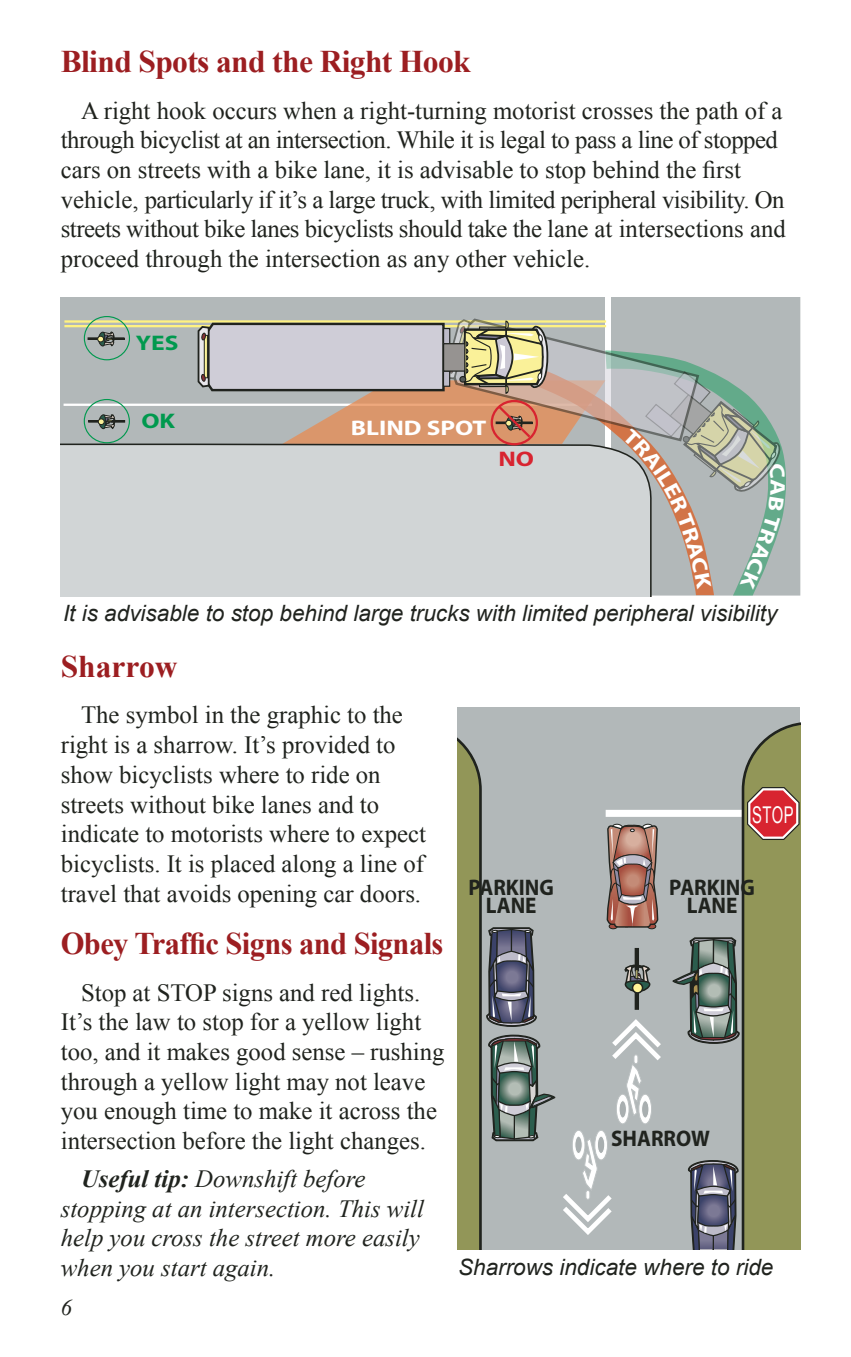
<style>
.page{position:relative;width:851px;height:1357px;background:#fff}
.page>*{position:absolute;margin:0;border:0;box-sizing:border-box;transform-origin:0 0}
.t1{font:700 31.5px "Times New Roman";letter-spacing:-.02em;color:#9c1e21}
.t2{font:700 31.5px "Times New Roman";color:#9c1e21}
.t3{font:24.75px/29.7px "Times New Roman";color:#20231e}
.t4{font:italic 24.75px/29.7px "Times New Roman";color:#20231e}
.t5{font:23.18px "Arial";color:#fff;scale:.64 1}
.t6{font:italic 22.5px "Arial";color:#20231e}
.t7{font:700 22.5px/18.9px "Myriad Pro";color:#20231e;text-align:center;scale:.94 1}
.t8{font:italic 22.5px "Times New Roman";color:#20231e}
.t9{font:700 21.15px "Myriad";color:#fff;scale:1.2 1}
.t10{font:700 21.15px "Myriad";color:#00994e;scale:1.2 1}
.t11{font:700 21.15px "Myriad";color:#d82430;scale:1.2 1}
.s1{font-weight:700}
</style>
<div class="page">
<div style="left:457px;top:707px;width:343px;height:542px;background:#b2b8b9"></div>
<svg style="left:457px;top:722px;width:343px;height:527px"></svg>
<div style="left:61px;top:297px;width:739px;height:298px;background:#b2b8b9"></div>
<div style="left:605px;top:297px;width:6px;height:204px;background:#fff"></div>
<hr style="left:64px;top:325px;width:542px;height:2px;background:#fff281">
<hr style="left:64px;top:320px;width:542px;height:3px;background:#fff281">
<hr style="left:64px;top:404px;width:528px;height:2px;background:#fff">
<div style="left:88px;top:420px;width:14px;height:3px;border:1px solid #20231e"></div>
<svg style="left:89px;top:413px;width:36px;height:17px"></svg>
<div style="left:98px;top:418px;width:7px;height:7px;border:1px solid #20231e;border-radius:50%"></div>
<svg style="left:88px;top:331px;width:36px;height:16px"></svg>
<div style="left:97px;top:336px;width:7px;height:6px;border:1px solid #20231e;border-radius:50%"></div>
<div style="left:61px;top:443px;width:591px;height:153px;background:#d1d5d6"></div>
<div style="left:84px;top:399px;width:46px;height:44px;border:1px solid #00994e;border-radius:50%"></div>
<div style="left:84px;top:316px;width:46px;height:44px;border:1px solid #00994e;border-radius:50%"></div>
<svg style="left:197px;top:318px;width:589px;height:277px;background:#c1beb7"></svg>
<p class="t1" style="left:61px;top:40px;width:411px">Blind Spots and the Right Hook</p>
<p class="t3" style="left:61px;top:95px;width:726px;text-indent:20px">A right hook occurs when a right-turning motorist crosses the path of a through bicyclist at an intersection. While it is legal to pass a line of stopped cars on streets with a bike lane, it is advisable to stop behind the first vehicle, particularly if it’s a large truck, with limited peripheral visibility. On streets without bike lanes bicyclists should take the lane at intersections and proceed through the intersection as any other vehicle.</p>
<p class="t10" style="left:136px;top:332px;width:37px">YES</p>
<p class="t10" style="left:141px;top:410px;width:30px">OK</p>
<p class="t9" style="left:351px;top:417px;width:114px">BLIND SPOT</p>
<p class="t11" style="left:498px;top:448px;width:31px">NO</p>
<p class="t6" style="left:63px;top:599px;width:715px">It is advisable to stop behind large trucks with limited peripheral visibility</p>
<p class="t2" style="left:61px;top:644px;width:118px">Sharrow</p>
<p class="t3" style="left:61px;top:700px;width:367px;text-indent:20px">The symbol in the graphic to the right is a sharrow. It’s provided to show bicyclists where to ride on streets without bike lanes and to indicate to motorists where to expect bicyclists. It is placed along a line of travel that avoids opening car doors.</p>
<p class="t1" style="left:61px;top:921px;width:384px">Obey Traffic Signs and Signals</p>
<p class="t3" style="left:61px;top:977px;width:385px;text-indent:20px">Stop at STOP signs and red lights.<br>It’s the law to stop for a yellow light too, and it makes good sense – rushing through a yellow light may not leave you enough time to make it across the intersection before the light changes.</p>
<p class="t4" style="left:61px;top:1163px;width:365px;text-indent:20px"><span class="s1">Useful tip:</span> Downshift before stopping at an intersection. This will help you cross the street more easily when you start again.</p>
<p class="t8" style="left:61px;top:1292px;width:13px">6</p>
<p class="t7" style="left:468px;top:877px;width:93px">PARKING<br>LANE</p>
<p class="t5" style="left:752px;top:800px;width:67px">STOP</p>
<p class="t7" style="left:669px;top:877px;width:93px">PARKING<br>LANE</p>
<p class="t7" style="left:611px;top:1128px;width:107px">SHARROW</p>
<p class="t6" style="left:458px;top:1252px;width:317px">Sharrows indicate where to ride</p>
</div>
